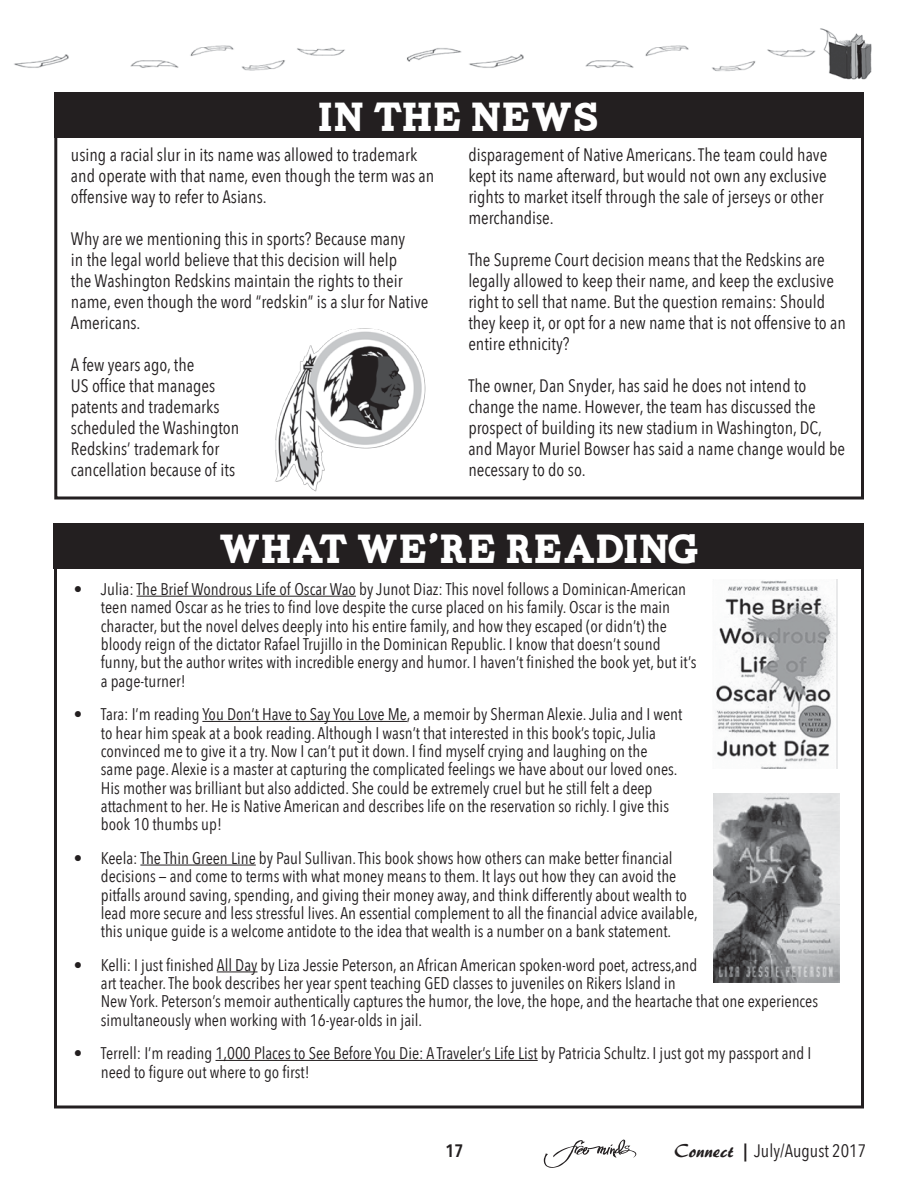
<style>
.page{position:relative;width:918px;height:1188px;background:#fff}
.page>*{position:absolute;margin:0;border:0;box-sizing:border-box;transform-origin:0 0}
.t1{font:40.5px "Carton";color:#fff}
.t2{font:18px/21px "Avenir Next Condensed";color:#231f20}
.t3{font:600 18px "Avenir Next Condensed";color:#231f20}
.t4{font:16.8px/18.5px "Avenir Next Condensed";color:#231f20}
.s1{font-family:"ARBERKLEY";font-size:19.5px}
.s2{font-weight:600}
</style>
<div class="page">
<img style="left:14px;top:28px;width:858px;height:52px">
<svg style="left:544px;top:1140px;width:92px;height:28px"></svg>
<div style="left:55px;top:93px;width:809px;height:45px;background:#231f20"></div>
<div style="left:54px;top:94px;width:810px;height:406px;border:3px solid #231f20"></div>
<img style="left:275px;top:328px;width:151px;height:164px">
<hr style="left:137px;top:596px;width:219px;height:1px;background:#231f20">
<hr style="left:202px;top:721px;width:205px;height:1px;background:#231f20">
<hr style="left:140px;top:865px;width:116px;height:1px;background:#231f20">
<hr style="left:217px;top:972px;width:40px;height:1px;background:#231f20">
<hr style="left:216px;top:1060px;width:322px;height:1px;background:#231f20">
<div style="left:54px;top:524px;width:810px;height:45px;background:#231f20"></div>
<img style="left:716px;top:580px;width:121px;height:189px">
<img style="left:714px;top:793px;width:125px;height:190px">
<h1 class="t1" style="left:318px;top:100px;width:283px">IN THE NEWS</h1>
<p class="t2" style="left:71px;top:143px;width:365px">using a racial slur in its name was allowed to trademark and operate with that name, even though the term was an offensive way to refer to Asians.</p>
<p class="t2" style="left:71px;top:227px;width:359px">Why are we mentioning this in sports? Because many<br>in the legal world believe that this decision will help<br>the Washington Redskins maintain the rights to their name, even though the word “redskin” is a slur for Native Americans.</p>
<p class="t2" style="left:71px;top:353px;width:170px">A few years ago, the<br>US office that manages patents and trademarks scheduled the Washington<br>Redskins’ trademark for cancellation because of its</p>
<p class="t2" style="left:468px;top:143px;width:360px">disparagement of Native Americans. The team could have kept its name afterward, but would not own any exclusive rights to market itself through the sale of jerseys or other merchandise.</p>
<p class="t2" style="left:468px;top:248px;width:379px">The Supreme Court decision means that the Redskins are legally allowed to keep their name, and keep the exclusive right to sell that name. But the question remains: Should they keep it, or opt for a new name that is not offensive to an entire ethnicity?</p>
<p class="t2" style="left:468px;top:374px;width:378px">The owner, Dan Snyder, has said he does not intend to change the name. However, the team has discussed the prospect of building its new stadium in Washington, DC, and Mayor Muriel Bowser has said a name change would be necessary to do so.</p>
<h1 class="t1" style="left:219px;top:533px;width:482px">WHAT WE’RE READING</h1>
<p class="t4" style="left:101px;top:579px;width:597px;text-indent:-27px">• Julia: The Brief Wondrous Life of Oscar Wao by Junot Diaz: This novel follows a Dominican-American teen named Oscar as he tries to find love despite the curse placed on his family. Oscar is the main character, but the novel delves deeply into his entire family, and how they escaped (or didn’t) the bloody reign of the dictator Rafael Trujillo in the Dominican Republic. I know that doesn’t sound funny, but the author writes with incredible energy and humor. I haven’t finished the book yet, but it’s a page-turner!</p>
<p class="t4" style="left:101px;top:704px;width:583px;text-indent:-27px">• Tara: I’m reading You Don’t Have to Say You Love Me, a memoir by Sherman Alexie. Julia and I went to hear him speak at a book reading. Although I wasn’t that interested in this book’s topic, Julia convinced me to give it a try. Now I can’t put it down. I find myself crying and laughing on the same page. Alexie is a master at capturing the complicated feelings we have about our loved ones.<br>His mother was brilliant but also addicted. She could be extremely cruel but he still felt a deep attachment to her. He is Native American and describes life on the reservation so richly. I give this book 10 thumbs up!</p>
<p class="t4" style="left:101px;top:848px;width:598px;text-indent:-27px">• Keela: The Thin Green Line by Paul Sullivan. This book shows how others can make better financial decisions — and come to terms with what money means to them. It lays out how they can avoid the pitfalls around saving, spending, and giving their money away, and think differently about wealth to lead more secure and less stressful lives. An essential complement to all the financial advice available, this unique guide is a welcome antidote to the idea that wealth is a number on a bank statement.</p>
<p class="t4" style="left:101px;top:955px;width:719px;text-indent:-27px">• Kelli: I just finished All Day by Liza Jessie Peterson, an African American spoken-word poet, actress,and<br>art teacher. The book describes her year spent teaching GED classes to juveniles on Rikers Island in<br>New York. Peterson’s memoir authentically captures the humor, the love, the hope, and the heartache that one experiences simultaneously when working with 16-year-olds in jail.</p>
<p class="t4" style="left:101px;top:1043px;width:712px;text-indent:-27px">• Terrell: I’m reading 1,000 Places to See Before You Die: A Traveler’s Life List by Patricia Schultz. I just got my passport and I need to figure out where to go first!</p>
<p class="t3" style="left:445px;top:1135px;width:19px">17</p>
<p class="t2" style="left:675px;top:1140px;width:193px"><span class="s1">Connect</span> <span class="s2">|</span> July/August 2017</p>
</div>
